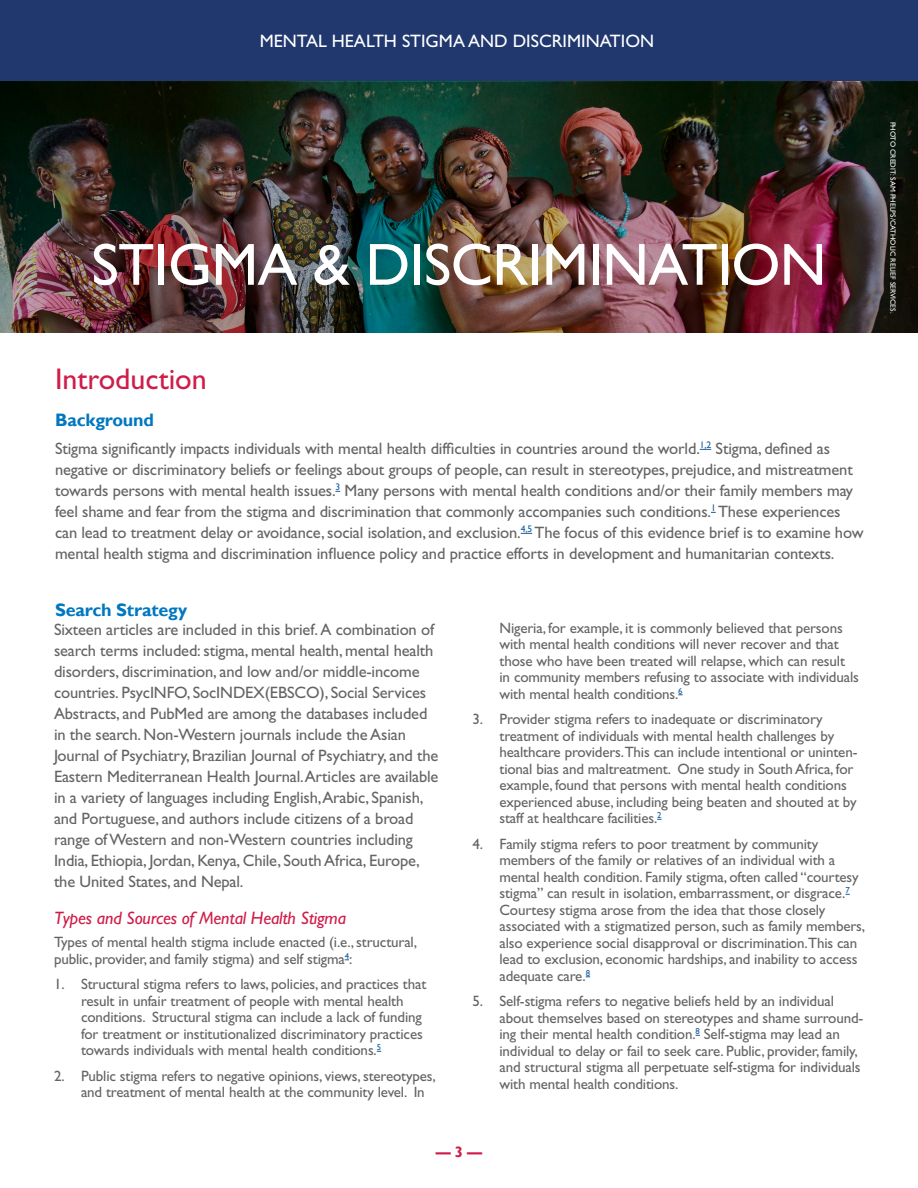
<style>
.page{position:relative;width:918px;height:1188px;background:#fff}
.page>*{position:absolute;margin:0;border:0;box-sizing:border-box;transform-origin:0 0}
.text_spafter{font:59.7px "Gill Sans Std";letter-spacing:-.01em;color:#fff}
.t1{font:30px "Gill Sans Std";color:#d01c48}
.t2{font:italic 500 18px "Gill Sans";letter-spacing:-.01em;color:#d01c48}
.t3{font:18px "Gill Sans Std";color:#fff}
.t4{font:700 18px "Gill Sans";letter-spacing:-.01em;color:#0077bf}
.Intro-text{font:16.5px/21px "Gill Sans Std";letter-spacing:-.01em;color:#646463}
.text{font:15px/16.5px "Gill Sans Std";letter-spacing:-.01em;color:#646463}
.t5{font:700 15px "Gill Sans";color:#d01c48}
.Photo_Credit_White{font:7.5px "Gill Sans Std";color:#fff}
</style>
<div class="page">
<img style="left:0;top:82px;width:918px;height:251px">
<div style="left:0;top:0;width:918px;height:81px;background:#21386f"></div>
<p class="t3" style="left:260px;top:30px;width:396px">MENTAL HEALTH STIGMA AND DISCRIMINATION</p>
<p class="text_spafter" style="left:91px;top:230px;width:737px">STIGMA &amp; DISCRIMINATION</p>
<h2 class="t1" style="left:55px;top:362px;width:153px">Introduction</h2>
<h3 class="t4" style="left:55px;top:409px;width:100px">Background</h3>
<p class="Intro-text" style="left:55px;top:438px;width:810px">Stigma significantly impacts individuals with mental health difficulties in countries around the world.<sup>1,2</sup> Stigma, defined as negative or discriminatory beliefs or feelings about groups of people, can result in stereotypes, prejudice, and mistreatment towards persons with mental health issues.<sup>3</sup> Many persons with mental health conditions and/or their family members may feel shame and fear from the stigma and discrimination that commonly accompanies such conditions.<sup>1</sup> These experiences can lead to treatment delay or avoidance, social isolation, and exclusion.<sup>4,5</sup> The focus of this evidence brief is to examine how mental health stigma and discrimination influence policy and practice efforts in development and humanitarian contexts.</p>
<h3 class="t4" style="left:55px;top:599px;width:134px">Search Strategy</h3>
<p class="Intro-text" style="left:54px;top:619px;width:386px">Sixteen articles are included in this brief. A combination of search terms included: stigma, mental health, mental health disorders, discrimination, and low and/or middle-income countries. PsycINFO, SocINDEX(EBSCO), Social Services Abstracts, and PubMed are among the databases included in the search. Non-Western journals include the Asian Journal of Psychiatry, Brazilian Journal of Psychiatry, and the Eastern Mediterranean Health Journal.Articles are available in a variety of languages including English,Arabic, Spanish, and Portuguese, and authors include citizens of a broad range of Western and non-Western countries including India, Ethiopia, Jordan, Kenya, Chile, South Africa, Europe, the United States, and Nepal.</p>
<h4 class="t2" style="left:54px;top:907px;width:294px">Types and Sources of Mental Health Stigma</h4>
<p class="text" style="left:54px;top:934px;width:365px">Types of mental health stigma include enacted (i.e., structural, public, provider, and family stigma) and self stigma<sup>4</sup>:</p>
<p class="text" style="left:81px;top:976px;width:347px;text-indent:-27px">1. Structural stigma refers to laws, policies, and practices that result in unfair treatment of people with mental health conditions. Structural stigma can include a lack of funding for treatment or institutionalized discriminatory practices towards individuals with mental health conditions.<sup>5</sup></p>
<p class="text" style="left:81px;top:1068px;width:356px;text-indent:-27px">2. Public stigma refers to negative opinions, views, stereotypes, and treatment of mental health at the community level. In</p>
<p class="text" style="left:500px;top:620px;width:361px">Nigeria, for example, it is commonly believed that persons with mental health conditions will never recover and that those who have been treated will relapse, which can result in community members refusing to associate with individuals with mental health conditions.<sup>6</sup></p>
<p class="text" style="left:500px;top:711px;width:360px;text-indent:-27px">3. Provider stigma refers to inadequate or discriminatory treatment of individuals with mental health challenges by healthcare providers.This can include intentional or uninten&shy;tional bias and maltreatment. One study in South Africa, for example, found that persons with mental health conditions experienced abuse, including being beaten and shouted at by staff at healthcare facilities.<sup>2</sup></p>
<p class="text" style="left:500px;top:836px;width:367px;text-indent:-27px">4. Family stigma refers to poor treatment by community members of the family or relatives of an individual with a mental health condition. Family stigma, often called “courtesy stigma” can result in isolation, embarrassment, or disgrace.<sup>7<br></sup>Courtesy stigma arose from the idea that those closely associated with a stigmatized person, such as family members, also experience social disapproval or discrimination.This can lead to exclusion, economic hardships, and inability to access adequate care.<sup>8</sup></p>
<p class="text" style="left:500px;top:993px;width:365px;text-indent:-27px">5. Self-stigma refers to negative beliefs held by an individual about themselves based on stereotypes and shame surround&shy;ing their mental health condition.<sup>8</sup> Self-stigma may lead an individual to delay or fail to seek care. Public, provider, family, and structural stigma all perpetuate self-stigma for individuals with mental health conditions.</p>
<p class="t5" style="left:436px;top:1143px;width:48px">— 3 —</p>
<p class="Photo_Credit_White" style="left:897px;top:122px;width:193px;rotate:90deg">PHOTO CREDIT: SAM PHELPS/CATHOLIC RELIEF SERVICES.</p>
</div>
